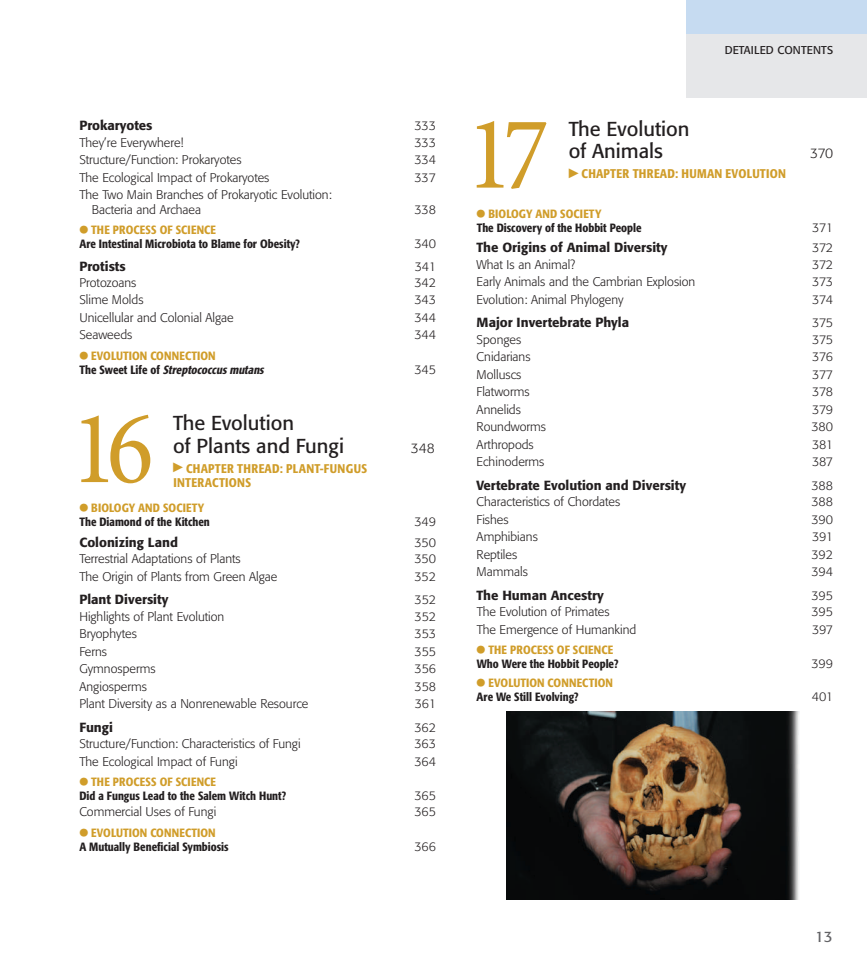
<style>
.page{position:relative;width:867px;height:979px;background:#fff}
.page>*{position:absolute;margin:0;border:0;box-sizing:border-box;transform-origin:0 0}
.t1{font:condensed 105px "Minion Pro";color:#d09d2a}
.t2{font:20px/22.5px "Formata";color:#231f20}
.t3{font:15px "Formata";color:#636366}
.t4{font:300 13.75px "Formata";letter-spacing:-.02em;color:#231f20}
.t5{font:500 13.12px "Formata";color:#231f20}
.t6{font:300 12.5px/14.4px "Formata";color:#231f20}
.t7{font:500 condensed 12.5px/13.8px "Formata";letter-spacing:.025em;color:#d09d2a}
.t8{font:500 condensed 11.88px/13.8px "Formata";color:#231f20}
.t9{font:500 condensed 11.88px/13.8px "Formata";color:#d09d2a}
.t10{font:11.25px "Formata";letter-spacing:.015em;color:#231f20}
.s1{font-family:"Universal Std Newswith Comm Pi";font-weight:400;font-stretch:normal;font-size:10px;color:#d09d2a}
.s2{color:#d09d2a}
.s3{font-family:"Universal Std Newswith Comm Pi";font-weight:400;font-stretch:normal;font-size:10px}
.s4{color:#231f20}
.s5{font-style:italic;color:#231f20}
</style>
<div class="page">
<div style="left:686px;top:0;width:180px;height:98px;background:#e6e7e9"></div>
<div style="left:686px;top:0;width:180px;height:34px;background:#c6dbf1"></div>
<img style="left:506px;top:712px;width:294px;height:187px">
<p class="t5" style="left:79px;top:118px;width:74px">Prokaryotes</p>
<p class="t6" style="left:414px;top:119px;width:23px">333</p>
<p class="t6" style="left:79px;top:135px;width:106px">They’re Everywhere!</p>
<p class="t6" style="left:414px;top:135px;width:23px">333</p>
<p class="t6" style="left:79px;top:153px;width:164px">Structure/Function: Prokaryotes</p>
<p class="t6" style="left:414px;top:153px;width:23px">334</p>
<p class="t6" style="left:79px;top:170px;width:191px">The Ecological Impact of Prokaryotes</p>
<p class="t6" style="left:414px;top:170px;width:23px">337</p>
<p class="t6" style="left:92px;top:188px;width:241px;text-indent:-12px">The Two Main Branches of Prokaryotic Evolution:<br>Bacteria and Archaea</p>
<p class="t6" style="left:414px;top:202px;width:23px">338</p>
<p class="t8" style="left:79px;top:223px;width:222px"><span class="s1">●</span> <span class="s2">THE PROCESS OF SCIENCE<br></span>Are Intestinal Microbiota to Blame for Obesity?</p>
<p class="t6" style="left:414px;top:236px;width:23px">340</p>
<p class="t5" style="left:79px;top:258px;width:48px">Protists</p>
<p class="t6" style="left:414px;top:259px;width:23px">341</p>
<p class="t6" style="left:79px;top:275px;width:59px">Protozoans</p>
<p class="t6" style="left:414px;top:275px;width:23px">342</p>
<p class="t6" style="left:79px;top:293px;width:66px">Slime Molds</p>
<p class="t6" style="left:414px;top:293px;width:23px">343</p>
<p class="t6" style="left:79px;top:310px;width:156px">Unicellular and Colonial Algae</p>
<p class="t6" style="left:414px;top:310px;width:23px">344</p>
<p class="t6" style="left:79px;top:328px;width:54px">Seaweeds</p>
<p class="t6" style="left:414px;top:328px;width:23px">344</p>
<p class="t9" style="left:79px;top:349px;width:188px"><span class="s3">●</span> EVOLUTION CONNECTION<br><span class="s4">T h e S w e e t L i f e o f</span> <span class="s5">Streptococcusmutans</span></p>
<p class="t6" style="left:414px;top:362px;width:23px">345</p>
<h2 class="t2" style="left:173px;top:412px;width:172px">The Evolution<br>of Plants and Fungi</h2>
<h1 class="t1" style="left:71px;top:386px;width:84px">16</h1>
<p class="t8" style="left:79px;top:501px;width:132px"><span class="s1">●</span> <span class="s2">BIOLOGY AND SOCIETY<br></span>The Diamond of the Kitchen</p>
<p class="t7" style="left:173px;top:461px;width:195px"><sup>▶</sup> CHAPTER THREAD: PLANT-FUNGUS<br>INTERACTIONS</p>
<p class="t4" style="left:411px;top:440px;width:25px">348</p>
<p class="t6" style="left:414px;top:515px;width:23px">349</p>
<p class="t5" style="left:79px;top:534px;width:100px">Colonizing Land</p>
<p class="t6" style="left:414px;top:535px;width:23px">350</p>
<p class="t6" style="left:79px;top:551px;width:163px">Terrestrial Adaptations of Plants</p>
<p class="t6" style="left:414px;top:551px;width:23px">350</p>
<p class="t6" style="left:79px;top:569px;width:199px">The Origin of Plants from Green Algae</p>
<p class="t6" style="left:414px;top:569px;width:23px">352</p>
<p class="t5" style="left:79px;top:591px;width:90px">Plant Diversity</p>
<p class="t6" style="left:414px;top:593px;width:23px">352</p>
<p class="t6" style="left:79px;top:609px;width:146px">Highlights of Plant Evolution</p>
<p class="t6" style="left:414px;top:609px;width:23px">352</p>
<p class="t6" style="left:79px;top:626px;width:59px">Bryophytes</p>
<p class="t6" style="left:414px;top:626px;width:23px">353</p>
<p class="t6" style="left:79px;top:644px;width:29px">Ferns</p>
<p class="t6" style="left:414px;top:644px;width:23px">355</p>
<p class="t6" style="left:79px;top:661px;width:78px">Gymnosperms</p>
<p class="t6" style="left:414px;top:661px;width:23px">356</p>
<p class="t6" style="left:79px;top:679px;width:69px">Angiosperms</p>
<p class="t6" style="left:414px;top:679px;width:23px">358</p>
<p class="t6" style="left:79px;top:696px;width:230px">Plant Diversity as a Nonrenewable Resource</p>
<p class="t6" style="left:414px;top:696px;width:23px">361</p>
<p class="t5" style="left:79px;top:719px;width:35px">Fungi</p>
<p class="t6" style="left:414px;top:720px;width:23px">362</p>
<p class="t6" style="left:79px;top:736px;width:223px">Structure/Function: Characteristics of Fungi</p>
<p class="t6" style="left:414px;top:736px;width:23px">363</p>
<p class="t6" style="left:79px;top:754px;width:160px">The Ecological Impact of Fungi</p>
<p class="t6" style="left:414px;top:754px;width:23px">364</p>
<p class="t8" style="left:79px;top:775px;width:208px"><span class="s1">●</span> <span class="s2">THE PROCESS OF SCIENCE<br></span>Did a Fungus Lead to the Salem Witch Hunt?</p>
<p class="t6" style="left:414px;top:788px;width:23px">365</p>
<p class="t6" style="left:79px;top:805px;width:138px">Commercial Uses of Fungi</p>
<p class="t6" style="left:414px;top:805px;width:23px">365</p>
<p class="t8" style="left:79px;top:826px;width:151px"><span class="s1">●</span> <span class="s2">EVOLUTION CONNECTION<br></span>A Mutually Beneficial Symbiosis</p>
<p class="t6" style="left:414px;top:839px;width:23px">366</p>
<p class="t10" style="left:724px;top:43px;width:110px">detailed contents</p>
<h2 class="t2" style="left:568px;top:118px;width:122px">The Evolution of Animals</h2>
<h1 class="t1" style="left:466px;top:91px;width:84px">17</h1>
<p class="t8" style="left:476px;top:207px;width:166px"><span class="s1">●</span> <span class="s2">BIOLOGY AND SOCIETY<br></span>The Discovery of the Hobbit People</p>
<p class="t7" style="left:568px;top:167px;width:219px"><sup>▶</sup> CHAPTER THREAD: HUMAN EVOLUTION</p>
<p class="t4" style="left:809px;top:146px;width:25px">370</p>
<p class="t6" style="left:811px;top:220px;width:23px">371</p>
<p class="t5" style="left:476px;top:239px;width:192px">The Origins of Animal Diversity</p>
<p class="t6" style="left:811px;top:241px;width:23px">372</p>
<p class="t6" style="left:476px;top:257px;width:100px">What Is an Animal?</p>
<p class="t6" style="left:811px;top:257px;width:23px">372</p>
<p class="t6" style="left:476px;top:274px;width:220px">Early Animals and the Cambrian Explosion</p>
<p class="t6" style="left:811px;top:274px;width:23px">373</p>
<p class="t6" style="left:476px;top:292px;width:148px">Evolution: Animal Phylogeny</p>
<p class="t6" style="left:811px;top:292px;width:23px">374</p>
<p class="t5" style="left:476px;top:314px;width:154px">Major Invertebrate Phyla</p>
<p class="t6" style="left:811px;top:316px;width:23px">375</p>
<p class="t6" style="left:476px;top:332px;width:46px">Sponges</p>
<p class="t6" style="left:811px;top:332px;width:23px">375</p>
<p class="t6" style="left:476px;top:349px;width:55px">Cnidarians</p>
<p class="t6" style="left:811px;top:349px;width:23px">376</p>
<p class="t6" style="left:476px;top:367px;width:46px">Molluscs</p>
<p class="t6" style="left:811px;top:367px;width:23px">377</p>
<p class="t6" style="left:476px;top:384px;width:54px">Flatworms</p>
<p class="t6" style="left:811px;top:384px;width:23px">378</p>
<p class="t6" style="left:476px;top:402px;width:46px">Annelids</p>
<p class="t6" style="left:811px;top:402px;width:23px">379</p>
<p class="t6" style="left:476px;top:419px;width:71px">Roundworms</p>
<p class="t6" style="left:811px;top:419px;width:23px">380</p>
<p class="t6" style="left:476px;top:437px;width:59px">Arthropods</p>
<p class="t6" style="left:811px;top:437px;width:23px">381</p>
<p class="t6" style="left:476px;top:454px;width:69px">Echinoderms</p>
<p class="t6" style="left:811px;top:454px;width:23px">387</p>
<p class="t5" style="left:476px;top:477px;width:211px">Vertebrate Evolution and Diversity</p>
<p class="t6" style="left:811px;top:478px;width:23px">388</p>
<p class="t6" style="left:476px;top:494px;width:145px">Characteristics of Chordates</p>
<p class="t6" style="left:811px;top:494px;width:23px">388</p>
<p class="t6" style="left:476px;top:512px;width:34px">Fishes</p>
<p class="t6" style="left:811px;top:512px;width:23px">390</p>
<p class="t6" style="left:476px;top:529px;width:63px">Amphibians</p>
<p class="t6" style="left:811px;top:529px;width:23px">391</p>
<p class="t6" style="left:476px;top:547px;width:42px">Reptiles</p>
<p class="t6" style="left:811px;top:547px;width:23px">392</p>
<p class="t6" style="left:476px;top:564px;width:53px">Mammals</p>
<p class="t6" style="left:811px;top:564px;width:23px">394</p>
<p class="t5" style="left:476px;top:587px;width:128px">The Human Ancestry</p>
<p class="t6" style="left:811px;top:588px;width:23px">395</p>
<p class="t6" style="left:476px;top:604px;width:134px">The Evolution of Primates</p>
<p class="t6" style="left:811px;top:604px;width:23px">395</p>
<p class="t6" style="left:476px;top:622px;width:161px">The Emergence of Humankind</p>
<p class="t6" style="left:811px;top:622px;width:23px">397</p>
<p class="t8" style="left:476px;top:643px;width:143px"><span class="s1">●</span> <span class="s2">THE PROCESS OF SCIENCE<br></span>Who Were the Hobbit People?</p>
<p class="t6" style="left:811px;top:656px;width:23px">399</p>
<p class="t9" style="left:476px;top:676px;width:138px"><span class="s3">●</span> EVOLUTION CONNECTION<br><span class="s4">Are We Still Evolving?</span></p>
<p class="t6" style="left:811px;top:689px;width:23px">401</p>
<p class="t3" style="left:814px;top:928px;width:19px">13</p>
</div>
